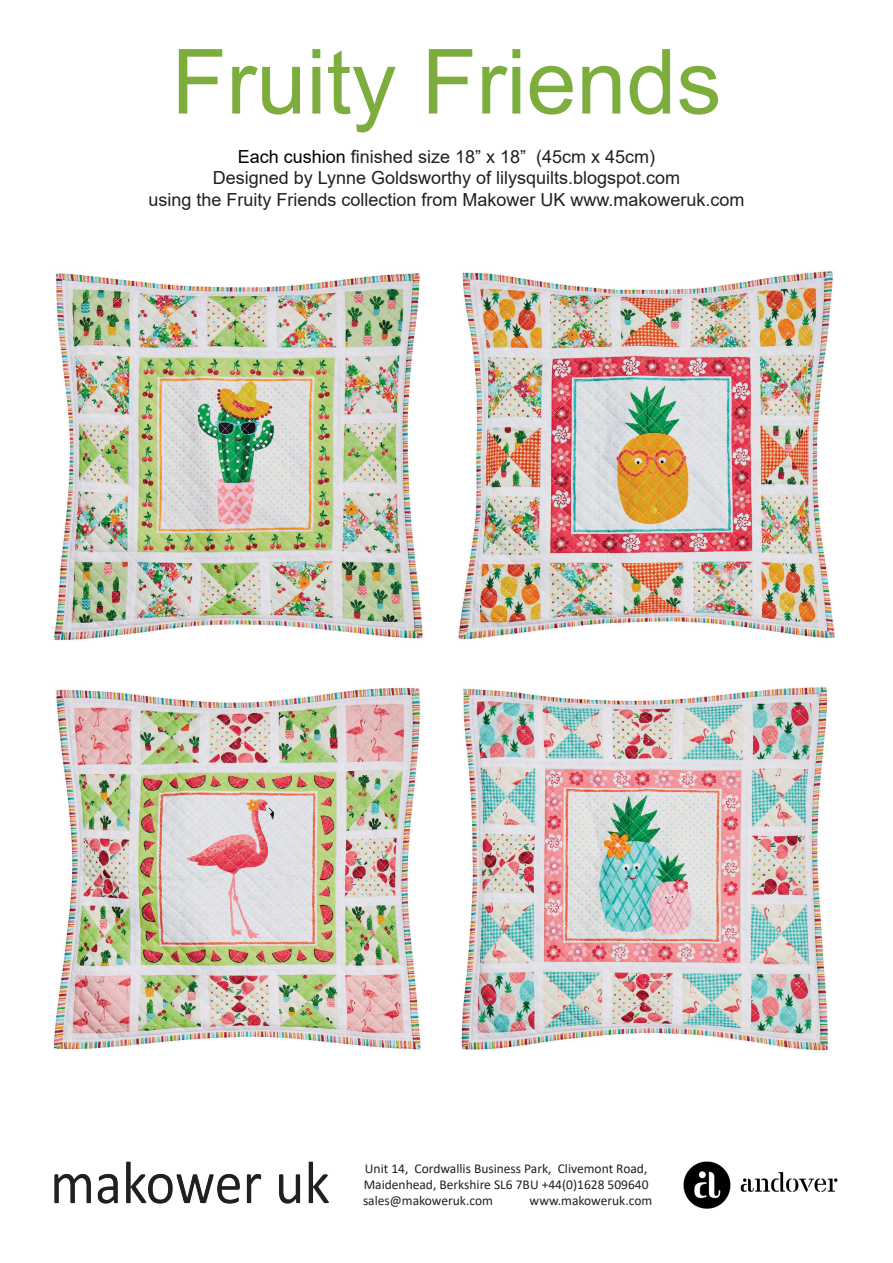
<style>
.page{position:relative;width:893px;height:1263px;background:#fff}
.page>*{position:absolute;margin:0;border:0;box-sizing:border-box;transform-origin:0 0}
.t1{font:90px "Arial";color:#7cad3d}
.t2{font:18px/21.6px "Arial";color:#231f20;text-align:center}
.t3{font:13.5px/16.2px "Calibri";color:#231f20;text-align:justify}
.s1{color:#000}
</style>
<div class="page">
<img style="left:54px;top:1162px;width:275px;height:42px">
<img style="left:683px;top:1162px;width:155px;height:47px">
<img style="left:458px;top:270px;width:377px;height:370px">
<img style="left:53px;top:687px;width:368px;height:363px">
<img style="left:461px;top:687px;width:367px;height:364px">
<img style="left:54px;top:273px;width:369px;height:368px">
<h1 class="t1" style="left:171px;top:20px;width:552px">Fruity Friends</h1>
<p class="t2" style="left:148px;top:145px;width:598px"><span class="s1">Each cushion</span> finished size 18” x 18” (45cm x 45cm)<br>Designed by Lynne Goldsworthy of lilysquilts.blogspot.com<br>using the Fruity Friends collection from Makower UK www.makoweruk.com</p>
<p class="t3" style="left:363px;top:1160px;width:287px">Unit 14, Cordwallis Business Park, Clivemont Road, Maidenhead, Berkshire SL6 7BU +44(0)1628 509640 sales@makoweruk.com</p>
<p class="t3" style="left:530px;top:1192px;width:124px">www.makoweruk.com</p>
</div>
